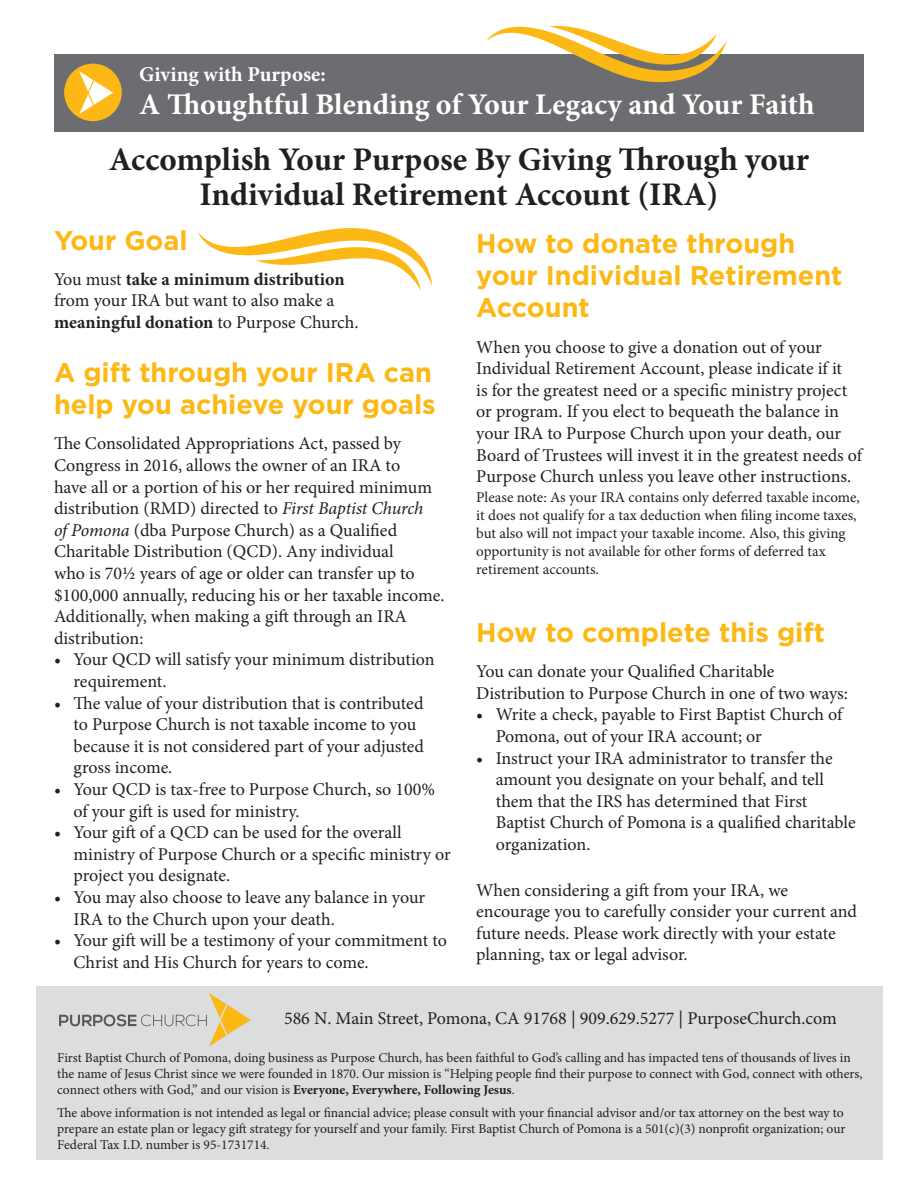
<style>
.page{position:relative;width:918px;height:1188px;background:#fff}
.page>*{position:absolute;margin:0;border:0;box-sizing:border-box;transform-origin:0 0}
.t1{font:700 33px/34.5px "Minion Pro";color:#231f20;text-align:center}
.t2{font:700 30px "Minion Pro";color:#fff}
.t3{font:700 27px/32.4px "Gotham";color:#fcb814}
.t4{font:700 21px "Minion Pro";color:#fff}
.t5{font:18px/21.6px "Minion Pro";color:#231f20}
.t6{font:15px/18px "Minion Pro";color:#231f20}
.t7{font:13.5px/16.2px "Minion Pro";letter-spacing:-.005em;color:#231f20}
.s1{font-weight:700}
.s2{font-style:italic}
</style>
<div class="page">
<div style="left:54px;top:54px;width:810px;height:78px;background:#6c6d70"></div>
<div style="left:64px;top:64px;width:58px;height:57px;background:#fcb814;border-radius:50%"></div>
<img style="left:80px;top:71px;width:33px;height:42px">
<div style="left:36px;top:986px;width:847px;height:174px;background:#dcdddf"></div>
<svg style="left:59px;top:993px;width:192px;height:53px"></svg>
<svg style="left:198px;top:228px;width:234px;height:63px"></svg>
<svg style="left:486px;top:26px;width:241px;height:56px"></svg>
<p class="t4" style="left:139px;top:60px;width:188px">Giving with Purpose:</p>
<h2 class="t2" style="left:139px;top:83px;width:677px">A Thoughtful Blending of Your Legacy and Your Faith</h2>
<h1 class="t1" style="left:109px;top:142px;width:702px">Accomplish Your Purpose By Giving Through your<br>Individual Retirement Account (IRA)</h1>
<h3 class="t3" style="left:54px;top:224px;width:135px">Your Goal</h3>
<p class="t5" style="left:54px;top:268px;width:306px">You must <span class="s1">take a minimum distribution </span>from your IRA but want to also make a <span class="s1">meaningful donation</span> to Purpose Church.</p>
<h3 class="t3" style="left:54px;top:356px;width:383px">A gift through your IRA can help you achieve your goals</h3>
<p class="t5" style="left:54px;top:433px;width:392px">The Consolidated Appropriations Act, passed by Congress in 2016, allows the owner of an IRA to<br>have all or a portion of his or her required minimum distribution (RMD) directed to <span class="s2">First Baptist Church<br>of Pomona</span> (dba Purpose Church) as a Qualified Charitable Distribution (QCD). Any individual<br>who is 70½ years of age or older can transfer up to $100,000 annually, reducing his or her taxable income.<br>Additionally, when making a gift through an IRA distribution:</p>
<p class="t5" style="left:73px;top:649px;width:363px;text-indent:-19px">• Your QCD will satisfy your minimum distribution requirement.</p>
<p class="t5" style="left:73px;top:692px;width:352px;text-indent:-19px">• The value of your distribution that is contributed to Purpose Church is not taxable income to you because it is not considered part of your adjusted gross income.</p>
<p class="t5" style="left:73px;top:779px;width:363px;text-indent:-19px">• Your QCD is tax-free to Purpose Church, so 100% of your gift is used for ministry.</p>
<p class="t5" style="left:73px;top:822px;width:379px;text-indent:-19px">• Your gift of a QCD can be used for the overall ministry of Purpose Church or a specific ministry or project you designate.</p>
<p class="t5" style="left:73px;top:887px;width:353px;text-indent:-19px">• You may also choose to leave any balance in your<br>IRA to the Church upon your death.</p>
<p class="t5" style="left:73px;top:930px;width:375px;text-indent:-19px">• Your gift will be a testimony of your commitment to<br>Christ and His Church for years to come.</p>
<h3 class="t3" style="left:476px;top:227px;width:368px">How to donate through your Individual Retirement<br>Account</h3>
<p class="t5" style="left:476px;top:336px;width:387px">When you choose to give a donation out of your Individual Retirement Account, please indicate if it<br>is for the greatest need or a specific ministry project or program. If you elect to bequeath the balance in your IRA to Purpose Church upon your death, our Board of Trustees will invest it in the greatest needs of Purpose Church unless you leave other instructions.</p>
<p class="t6" style="left:476px;top:488px;width:385px">Please note: As your IRA contains only deferred taxable income, it does not qualify for a tax deduction when filing income taxes, but also will not impact your taxable income. Also, this giving opportunity is not available for other forms of deferred tax retirement accounts.</p>
<h3 class="t3" style="left:476px;top:616px;width:350px">How to complete this gift</h3>
<p class="t5" style="left:476px;top:661px;width:373px">You can donate your Qualified Charitable<br>Distribution to Purpose Church in one of two ways:</p>
<p class="t5" style="left:496px;top:704px;width:348px;text-indent:-19px">• Write a check, payable to First Baptist Church of<br>Pomona, out of your IRA account; or</p>
<p class="t5" style="left:496px;top:747px;width:362px;text-indent:-19px">• Instruct your IRA administrator to transfer the amount you designate on your behalf, and tell them that the IRS has determined that First Baptist Church of Pomona is a qualified charitable organization.</p>
<p class="t5" style="left:476px;top:879px;width:382px">When considering a gift from your IRA, we encourage you to carefully consider your current and future needs. Please work directly with your estate planning, tax or legal advisor.</p>
<p class="t5" style="left:284px;top:1007px;width:554px">586 N. Main Street, Pomona, CA 91768 | 909.629.5277 | PurposeChurch.com</p>
<p class="t7" style="left:57px;top:1050px;width:807px">First Baptist Church of Pomona, doing business as Purpose Church, has been faithful to God’s calling and has impacted tens of thousands of lives in the name of Jesus Christ since we were founded in 1870. Our mission is “Helping people find their purpose to connect with God, connect with others, connect others with God,” and our vision is <span class="s1">Everyone, Everywhere, Following Jesus</span>.</p>
<p class="t7" style="left:57px;top:1104px;width:790px">The above information is not intended as legal or financial advice; please consult with your financial advisor and/or tax attorney on the best way to prepare an estate plan or legacy gift strategy for yourself and your family. First Baptist Church of Pomona is a 501(c)(3) nonprofit organization; our<br>Federal Tax I.D. number is 95-1731714.</p>
</div>
